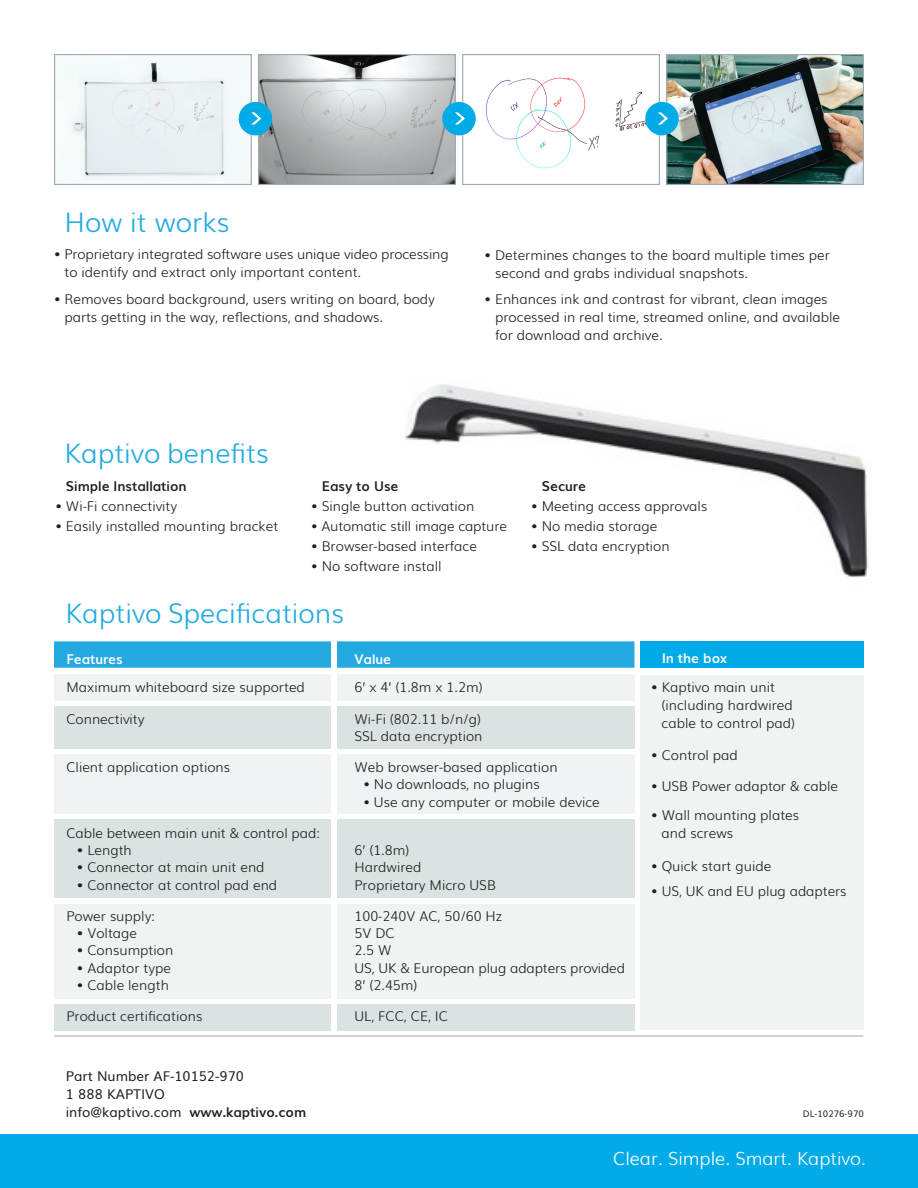
<style>
.page{position:relative;width:918px;height:1188px;background:#fff}
.page>*{position:absolute;margin:0;border:0;box-sizing:border-box;transform-origin:0 0}
.Main_Headline{font:300 27px "Muli";color:#24aae1}
.t1{font:300 18px "Muli";color:#fff}
.Chart_Numbers{font:300 13.5px/18px "Muli";color:#231f20}
.Main_Text{font:300 13.5px "Muli";color:#231f20}
.t2{font:13.5px "Muli";color:#231f20}
.Concert_types_names{font:300 13.5px "Muli";color:#231f20}
.Main_Text-2{font:700 13.5px "Muli";color:#231f20}
.Concert_types_names-2{font:700 13.5px "Muli";letter-spacing:-.005em;color:#fff}
.t3{font:9px "Muli";color:#231f20}
.s1{font-weight:700}
</style>
<div class="page">
<div style="left:44px;top:674px;width:590px;height:26px;background:#eff3f2"></div>
<div style="left:44px;top:1004px;width:590px;height:26px;background:#dbe3e2"></div>
<div style="left:44px;top:706px;width:590px;height:43px;background:#dbe3e2"></div>
<div style="left:44px;top:754px;width:590px;height:60px;background:#eff3f3"></div>
<div style="left:44px;top:820px;width:590px;height:78px;background:#dbe3e2"></div>
<div style="left:44px;top:904px;width:590px;height:94px;background:#eff3f2"></div>
<div style="left:44px;top:641px;width:591px;height:27px;background:#24aae1"></div>
<div style="left:331px;top:638px;width:6px;height:396px;background:#fff"></div>
<hr style="left:44px;top:1036px;width:820px;height:1px;background:#a8a9ad">
<div style="left:640px;top:641px;width:224px;height:389px;background:#eff3f2"></div>
<div style="left:0;top:1134px;width:918px;height:54px;background:#00abe7"></div>
<div style="left:36px;top:636px;width:18px;height:402px;background:#fff"></div>
<img style="left:56px;top:56px;width:194px;height:127px">
<div style="left:54px;top:54px;width:198px;height:131px;border:1px solid #9faab2"></div>
<img style="left:260px;top:56px;width:194px;height:127px">
<div style="left:258px;top:54px;width:198px;height:131px;border:1px solid #9faab2"></div>
<img style="left:464px;top:77px;width:194px;height:92px">
<div style="left:462px;top:54px;width:198px;height:131px;border:1px solid #9faab2"></div>
<img style="left:668px;top:56px;width:194px;height:127px">
<div style="left:666px;top:54px;width:198px;height:131px;border:1px solid #9faab2"></div>
<div style="left:640px;top:641px;width:224px;height:27px;background:#00abe7"></div>
<div style="left:636px;top:668px;width:230px;height:6px;background:#fff"></div>
<img style="left:405px;top:384px;width:464px;height:194px">
<div style="left:239px;top:102px;width:33px;height:33px;background:#00abe7;border-radius:50%"></div>
<svg style="left:251px;top:112px;width:10px;height:13px"></svg>
<div style="left:442px;top:102px;width:34px;height:33px;background:#00abe7;border-radius:50%"></div>
<svg style="left:455px;top:112px;width:10px;height:13px"></svg>
<div style="left:645px;top:102px;width:34px;height:33px;background:#00abe7;border-radius:50%"></div>
<svg style="left:658px;top:112px;width:10px;height:13px"></svg>
<p class="Main_Headline" style="left:64px;top:201px;width:166px">How it works</p>
<p class="Chart_Numbers" style="left:64px;top:245px;width:386px;text-indent:-10px">• Proprietary integrated software uses unique video processing to identify and extract only important content.</p>
<p class="Chart_Numbers" style="left:65px;top:289px;width:372px;text-indent:-11px">• Removes board background, users writing on board, body parts getting in the way, reflections, and shadows.</p>
<p class="Chart_Numbers" style="left:495px;top:245px;width:336px;text-indent:-10px">• Determines changes to the board multiple times per second and grabs individual snapshots.</p>
<p class="Chart_Numbers" style="left:495px;top:290px;width:347px;text-indent:-11px">• Enhances ink and contrast for vibrant, clean images processed in real time, streamed online, and available for download and archive.</p>
<p class="Main_Headline" style="left:64px;top:431px;width:206px">Kaptivo benefits</p>
<p class="Main_Text-2" style="left:66px;top:475px;width:122px">Simple Installation</p>
<p class="Main_Text" style="left:56px;top:495px;width:123px">• Wi-Fi connectivity</p>
<p class="Main_Text" style="left:56px;top:515px;width:224px">• Easily installed mounting bracket</p>
<p class="Main_Text-2" style="left:322px;top:475px;width:78px">Easy to Use</p>
<p class="Main_Text" style="left:311px;top:495px;width:164px">• Single button activation</p>
<p class="Main_Text" style="left:311px;top:515px;width:197px">• Automatic still image capture</p>
<p class="Main_Text" style="left:311px;top:535px;width:167px">• Browser-based interface</p>
<p class="Main_Text" style="left:311px;top:556px;width:132px">• No software install</p>
<p class="Main_Headline" style="left:66px;top:592px;width:280px">Kaptivo Specifications</p>
<p class="Main_Text-2" style="left:542px;top:475px;width:46px">Secure</p>
<p class="Main_Text" style="left:531px;top:495px;width:178px">• Meeting access approvals</p>
<p class="Main_Text" style="left:531px;top:515px;width:128px">• No media storage</p>
<p class="Main_Text" style="left:531px;top:535px;width:140px">• SSL data encryption</p>
<p class="Concert_types_names-2" style="left:66px;top:648px;width:58px">Features</p>
<p class="Concert_types_names-2" style="left:354px;top:648px;width:38px">Value</p>
<p class="Concert_types_names" style="left:66px;top:677px;width:240px">Maximum whiteboard size supported</p>
<p class="Concert_types_names" style="left:354px;top:677px;width:130px">6’ x 4’ (1.8m x 1.2m)</p>
<p class="Chart_Numbers" style="left:66px;top:709px;width:80px">Connectivity</p>
<p class="Chart_Numbers" style="left:354px;top:709px;width:128px">Wi-Fi (802.11 b/n/g)</p>
<p class="Chart_Numbers" style="left:354px;top:726px;width:129px">SSL data encryption</p>
<p class="Chart_Numbers" style="left:66px;top:757px;width:165px">Client application options</p>
<p class="Chart_Numbers" style="left:354px;top:757px;width:205px">Web browser-based application</p>
<p class="Chart_Numbers" style="left:363px;top:775px;width:178px">• No downloads, no plugins</p>
<p class="Chart_Numbers" style="left:363px;top:792px;width:238px">• Use any computer or mobile device</p>
<p class="Chart_Numbers" style="left:66px;top:823px;width:255px">Cable between main unit &amp; control pad:</p>
<p class="Chart_Numbers" style="left:77px;top:840px;width:56px">• Length</p>
<p class="Chart_Numbers" style="left:354px;top:840px;width:56px">6’ (1.8m)</p>
<p class="Chart_Numbers" style="left:77px;top:858px;width:189px">• Connector at main unit end</p>
<p class="Chart_Numbers" style="left:354px;top:858px;width:69px">Hardwired</p>
<p class="Chart_Numbers" style="left:77px;top:875px;width:202px">• Connector at control pad end</p>
<p class="Chart_Numbers" style="left:354px;top:875px;width:143px">Proprietary Micro USB</p>
<p class="Chart_Numbers" style="left:66px;top:906px;width:90px">Power supply:</p>
<p class="Chart_Numbers" style="left:354px;top:906px;width:149px">100-240V AC, 50/60 Hz</p>
<p class="Chart_Numbers" style="left:77px;top:923px;width:62px">• Voltage</p>
<p class="Chart_Numbers" style="left:354px;top:923px;width:42px">5V DC</p>
<p class="Chart_Numbers" style="left:77px;top:940px;width:98px">• Consumption</p>
<p class="Chart_Numbers" style="left:354px;top:940px;width:38px">2.5 W</p>
<p class="Chart_Numbers" style="left:77px;top:958px;width:96px">• Adaptor type</p>
<p class="Chart_Numbers" style="left:354px;top:958px;width:272px">US, UK &amp; European plug adapters provided</p>
<p class="Chart_Numbers" style="left:77px;top:975px;width:93px">• Cable length</p>
<p class="Chart_Numbers" style="left:354px;top:975px;width:65px">8’ (2.45m)</p>
<p class="Chart_Numbers" style="left:66px;top:1006px;width:137px">Product certifications</p>
<p class="Chart_Numbers" style="left:354px;top:1006px;width:95px">UL, FCC, CE, IC</p>
<p class="t2" style="left:66px;top:1065px;width:180px">Part Number AF-10152-970</p>
<p class="t2" style="left:66px;top:1083px;width:101px">1 888 KAPTIVO</p>
<p class="t2" style="left:66px;top:1101px;width:242px">info@kaptivo.com <span class="s1">www.kaptivo.com</span></p>
<p class="Concert_types_names-2" style="left:662px;top:647px;width:66px">In the box</p>
<p class="Chart_Numbers" style="left:662px;top:677px;width:135px;text-indent:-10px">• Kaptivo main unit (including hardwired cable to control pad)</p>
<p class="Chart_Numbers" style="left:651px;top:745px;width:88px">• Control pad</p>
<p class="Chart_Numbers" style="left:651px;top:776px;width:188px">• USB Power adaptor &amp; cable</p>
<p class="Chart_Numbers" style="left:662px;top:806px;width:139px;text-indent:-10px">• Wall mounting plates and screws</p>
<p class="Chart_Numbers" style="left:651px;top:856px;width:122px">• Quick start guide</p>
<p class="Chart_Numbers" style="left:651px;top:881px;width:197px">• US, UK and EU plug adapters</p>
<p class="t3" style="left:803px;top:1106px;width:62px">DL-10276-970</p>
<p class="t1" style="left:613px;top:1145px;width:254px">Clear. Simple. Smart. Kaptivo.</p>
</div>
